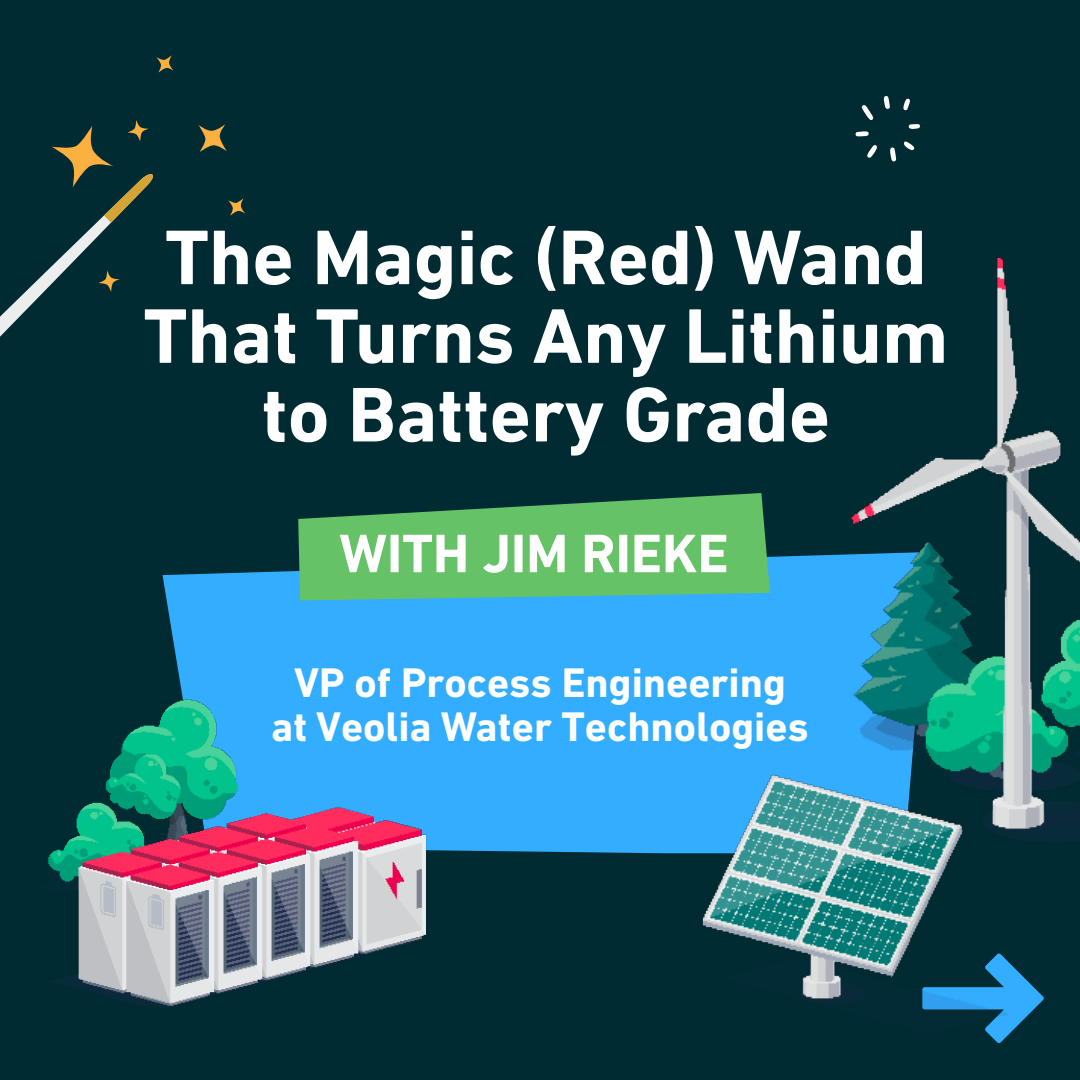
<style>
.page{position:relative;width:1080px;height:1080px;background:#002b32}
.page>*{position:absolute;margin:0;border:0;box-sizing:border-box;transform-origin:0 0}
.t1{font:700 78.6px/78.6px "DIN Next W1 G";color:#fff;text-align:center}
.t2{font:700 55.1px "DIN Next W1 G";color:#fff}
.t3{font:700 42.1px/44.4px "DIN Next W1 G";color:#fff;text-align:center}
</style>
<div class="page">
<svg style="left:861px;top:105px;width:12px;height:15px"></svg>
<svg style="left:890px;top:147px;width:6px;height:15px"></svg>
<svg style="left:867px;top:145px;width:10px;height:13px"></svg>
<svg style="left:884px;top:96px;width:6px;height:13px"></svg>
<svg style="left:855px;top:131px;width:14px;height:6px"></svg>
<svg style="left:904px;top:141px;width:10px;height:9px"></svg>
<svg style="left:903px;top:98px;width:7px;height:12px"></svg>
<svg style="left:909px;top:124px;width:11px;height:5px"></svg>
<div style="left:163px;top:571px;width:522px;height:283px;background:#33adff"></div>
<svg style="left:298px;top:497px;width:387px;height:103px;background:#58af64"></svg>
<img style="left:685px;top:257px;width:395px;height:784px">
<img style="left:48px;top:646px;width:398px;height:360px">
<svg style="left:198px;top:124px;width:29px;height:28px"></svg>
<svg style="left:0;top:120px;width:153px;height:217px"></svg>
<svg style="left:156px;top:55px;width:18px;height:18px"></svg>
<svg style="left:228px;top:198px;width:17px;height:18px"></svg>
<p class="t1" style="left:144px;top:218px;width:806px">The Magic (Red) Wand<br>That Turns Any Lithium to Battery Grade</p>
<p class="t2" style="left:339px;top:521px;width:391px">WITH JIM RIEKE</p>
<p class="t3" style="left:271px;top:660px;width:539px">VP of Process Engineering at Veolia Water Technologies</p>
</div>
